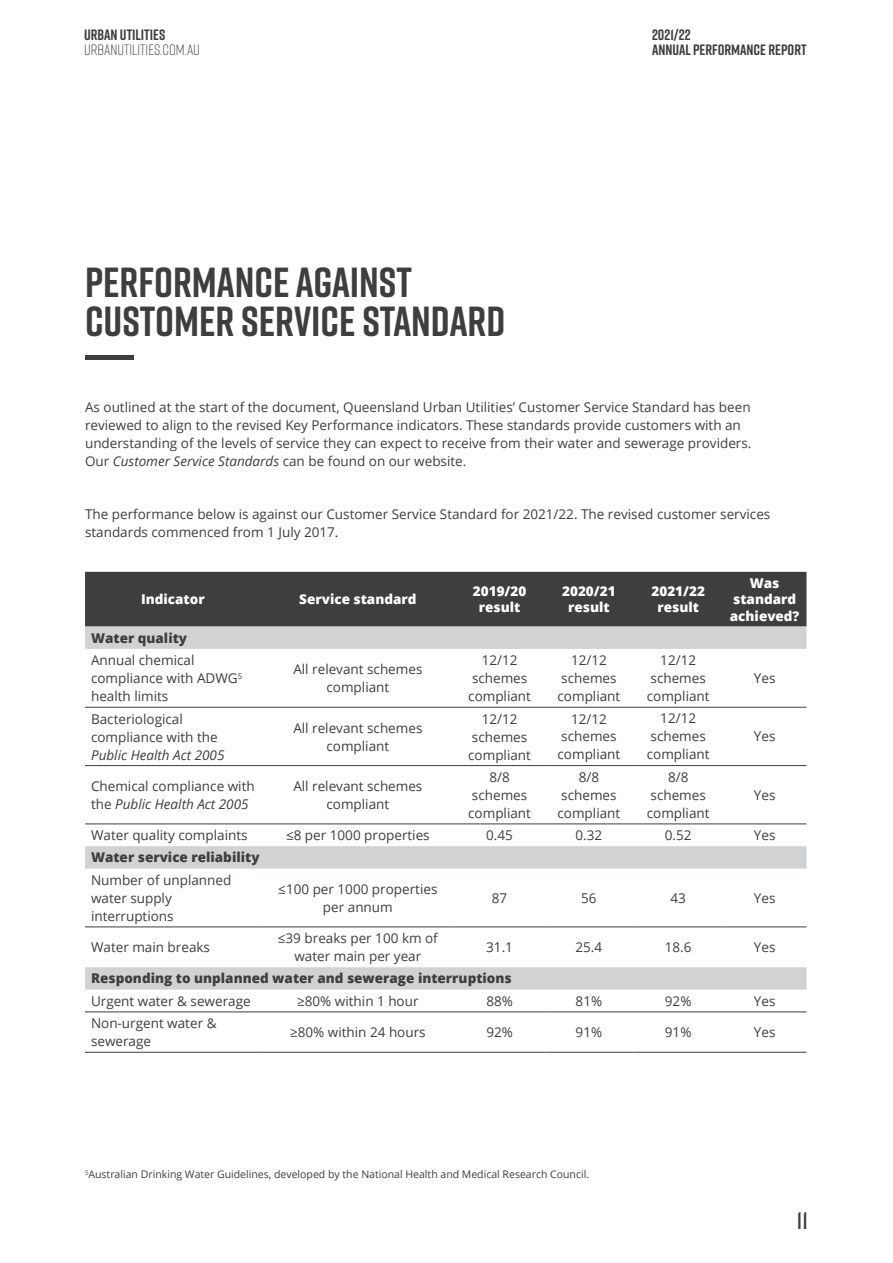
<style>
.page{position:relative;width:893px;height:1263px;background:#fff}
.page>*{position:absolute;margin:0;border:0;box-sizing:border-box;transform-origin:0 0}
.t1{font:700 42px/39px "Rift";color:#3e3e3f}
.t2{font:600 24.3px "Rift";color:#3e3e3f}
.t3{font:700 15px/15px "Rift";color:#3e3e3f}
.t4{font:300 15px "Rift";color:#3e3e3f}
.t5{font:13.5px/18px "Open Sans";color:#3e3e3f;text-align:center}
.t6{font:800 13.5px "Open Sans";color:#3e3e3f}
.t7{font:800 13.5px/16.2px "Open Sans";color:#fff;text-align:center}
.t8{font:italic 13.5px "Open Sans";color:#3e3e3f}
.t9{font:10.5px "Open Sans";color:#3e3e3f}
.s1{font-style:italic}
</style>
<div class="page">
<hr style="left:85px;top:355px;width:48px;height:4px;background:#3e3e3f">
<div style="left:85px;top:572px;width:721px;height:54px;background:#3e3e3f"></div>
<svg style="left:85px;top:626px;width:721px;height:363px"></svg>
<hr style="left:85px;top:927px;width:176px;height:1px;background:#3e3e3f">
<hr style="left:261px;top:927px;width:194px;height:1px;background:#3e3e3f">
<hr style="left:455px;top:927px;width:89px;height:1px;background:#3e3e3f">
<hr style="left:544px;top:927px;width:90px;height:1px;background:#3e3e3f">
<hr style="left:634px;top:927px;width:89px;height:1px;background:#3e3e3f">
<hr style="left:723px;top:927px;width:83px;height:1px;background:#3e3e3f">
<hr style="left:85px;top:707px;width:176px;height:1px;background:#3e3e3f">
<hr style="left:261px;top:707px;width:194px;height:1px;background:#3e3e3f">
<hr style="left:455px;top:707px;width:89px;height:1px;background:#3e3e3f">
<hr style="left:544px;top:707px;width:90px;height:1px;background:#3e3e3f">
<hr style="left:634px;top:707px;width:89px;height:1px;background:#3e3e3f">
<hr style="left:723px;top:707px;width:83px;height:1px;background:#3e3e3f">
<hr style="left:85px;top:765px;width:176px;height:1px;background:#3e3e3f">
<hr style="left:261px;top:765px;width:194px;height:1px;background:#3e3e3f">
<hr style="left:455px;top:765px;width:89px;height:1px;background:#3e3e3f">
<hr style="left:544px;top:765px;width:90px;height:1px;background:#3e3e3f">
<hr style="left:634px;top:765px;width:89px;height:1px;background:#3e3e3f">
<hr style="left:723px;top:765px;width:83px;height:1px;background:#3e3e3f">
<hr style="left:85px;top:824px;width:176px;height:1px;background:#3e3e3f">
<hr style="left:261px;top:824px;width:194px;height:1px;background:#3e3e3f">
<hr style="left:455px;top:824px;width:89px;height:1px;background:#3e3e3f">
<hr style="left:544px;top:824px;width:90px;height:1px;background:#3e3e3f">
<hr style="left:634px;top:824px;width:89px;height:1px;background:#3e3e3f">
<hr style="left:723px;top:824px;width:83px;height:1px;background:#3e3e3f">
<hr style="left:85px;top:1012px;width:176px;height:1px;background:#3e3e3f">
<hr style="left:261px;top:1012px;width:194px;height:1px;background:#3e3e3f">
<hr style="left:455px;top:1012px;width:89px;height:1px;background:#3e3e3f">
<hr style="left:544px;top:1012px;width:90px;height:1px;background:#3e3e3f">
<hr style="left:634px;top:1012px;width:89px;height:1px;background:#3e3e3f">
<hr style="left:723px;top:1012px;width:83px;height:1px;background:#3e3e3f">
<hr style="left:85px;top:1052px;width:176px;height:1px;background:#3e3e3f">
<hr style="left:261px;top:1052px;width:194px;height:1px;background:#3e3e3f">
<hr style="left:455px;top:1052px;width:89px;height:1px;background:#3e3e3f">
<hr style="left:544px;top:1052px;width:90px;height:1px;background:#3e3e3f">
<hr style="left:634px;top:1052px;width:89px;height:1px;background:#3e3e3f">
<hr style="left:723px;top:1052px;width:83px;height:1px;background:#3e3e3f">
<p class="t3" style="left:84px;top:27px;width:83px">URBAN UTILITIES</p>
<p class="t4" style="left:84px;top:40px;width:117px">URBANUTILITIES.COM.AU</p>
<h1 class="t1" style="left:85px;top:262px;width:422px">PERFORMANCE AGAINST<br>CUSTOMER SERVICE STANDARD</h1>
<p class="t3" style="left:652px;top:27px;width:156px">2021/22<br>ANNUAL PERFORMANCE REPORT</p>
<p class="t5" style="left:85px;top:398px;width:668px;text-align:left">As outlined at the start of the document, Queensland Urban Utilities’ Customer Service Standard has been reviewed to align to the revised Key Performance indicators. These standards provide customers with an understanding of the levels of service they can expect to receive from their water and sewerage providers.<br>Our <span class="s1">Customer Service Standards</span> can be found on our website.</p>
<p class="t5" style="left:85px;top:505px;width:687px;text-align:left">The performance below is against our Customer Service Standard for 2021/22. The revised customer services standards commenced from 1 July 2017.</p>
<p class="t7" style="left:141px;top:591px;width:65px">Indicator</p>
<p class="t7" style="left:299px;top:591px;width:119px">Service standard</p>
<p class="t7" style="left:473px;top:582px;width:55px">2019/20 result</p>
<p class="t7" style="left:562px;top:582px;width:55px">2020/21 result</p>
<p class="t7" style="left:651px;top:582px;width:55px">2021/22 result</p>
<p class="t7" style="left:730px;top:574px;width:71px">Was standard achieved?</p>
<p class="t6" style="left:91px;top:628px;width:98px">Water quality</p>
<p class="t5" style="left:91px;top:651px;width:153px;text-align:left">Annual chemical compliance with ADWG<sup>5 </sup>health limits</p>
<p class="t5" style="left:293px;top:660px;width:131px">All relevant schemes compliant</p>
<p class="t5" style="left:468px;top:651px;width:64px">12/12 schemes compliant</p>
<p class="t5" style="left:557px;top:651px;width:64px">12/12 schemes compliant</p>
<p class="t5" style="left:647px;top:651px;width:64px">12/12 schemes compliant</p>
<p class="t5" style="left:754px;top:669px;width:23px">Yes</p>
<p class="t5" style="left:91px;top:709px;width:128px;text-align:left">Bacteriological compliance with the</p>
<p class="t8" style="left:91px;top:745px;width:135px">Public Health Act 2005</p>
<p class="t5" style="left:293px;top:718px;width:131px">All relevant schemes compliant</p>
<p class="t5" style="left:468px;top:709px;width:64px">12/12 schemes compliant</p>
<p class="t5" style="left:557px;top:709px;width:64px">12/12 schemes compliant</p>
<p class="t5" style="left:647px;top:709px;width:64px">12/12 schemes compliant</p>
<p class="t5" style="left:91px;top:776px;width:165px;text-align:left">Chemical compliance with the <span class="s1">Public Health Act 2005</span></p>
<p class="t5" style="left:293px;top:776px;width:131px">All relevant schemes compliant</p>
<p class="t5" style="left:468px;top:767px;width:64px">8/8 schemes compliant</p>
<p class="t5" style="left:557px;top:767px;width:64px">8/8 schemes compliant</p>
<p class="t5" style="left:647px;top:767px;width:64px">8/8 schemes compliant</p>
<p class="t5" style="left:754px;top:727px;width:23px">Yes</p>
<p class="t5" style="left:754px;top:785px;width:23px">Yes</p>
<p class="t5" style="left:91px;top:826px;width:158px">Water quality complaints</p>
<p class="t5" style="left:286px;top:826px;width:145px">≤8 per 1000 properties</p>
<p class="t5" style="left:486px;top:826px;width:28px">0.45</p>
<p class="t5" style="left:575px;top:826px;width:28px">0.32</p>
<p class="t5" style="left:665px;top:826px;width:28px">0.52</p>
<p class="t5" style="left:754px;top:826px;width:23px">Yes</p>
<p class="t6" style="left:91px;top:847px;width:170px">Water service reliability</p>
<p class="t5" style="left:91px;top:870px;width:142px;text-align:left">Number of unplanned water supply interruptions</p>
<p class="t5" style="left:278px;top:879px;width:161px">≤100 per 1000 properties per annum</p>
<p class="t5" style="left:492px;top:888px;width:17px">87</p>
<p class="t5" style="left:581px;top:888px;width:17px">56</p>
<p class="t5" style="left:670px;top:888px;width:17px">43</p>
<p class="t5" style="left:754px;top:888px;width:23px">Yes</p>
<p class="t5" style="left:91px;top:938px;width:121px">Water main breaks</p>
<p class="t5" style="left:278px;top:929px;width:162px">≤39 breaks per 100 km of water main per year</p>
<p class="t5" style="left:486px;top:938px;width:28px">31.1</p>
<p class="t5" style="left:575px;top:938px;width:28px">25.4</p>
<p class="t5" style="left:665px;top:938px;width:28px">18.6</p>
<p class="t5" style="left:754px;top:938px;width:23px">Yes</p>
<p class="t6" style="left:91px;top:968px;width:422px">Responding to unplanned water and sewerage interruptions</p>
<p class="t5" style="left:91px;top:991px;width:161px">Urgent water &amp; sewerage</p>
<p class="t5" style="left:297px;top:991px;width:123px">≥80% within 1 hour</p>
<p class="t5" style="left:486px;top:991px;width:28px">88%</p>
<p class="t5" style="left:576px;top:991px;width:28px">81%</p>
<p class="t5" style="left:665px;top:991px;width:28px">92%</p>
<p class="t5" style="left:754px;top:991px;width:23px">Yes</p>
<p class="t5" style="left:91px;top:1014px;width:127px;text-align:left">Non-urgent water &amp; sewerage</p>
<p class="t5" style="left:290px;top:1023px;width:137px">≥80% within 24 hours</p>
<p class="t5" style="left:486px;top:1023px;width:28px">92%</p>
<p class="t5" style="left:576px;top:1023px;width:28px">91%</p>
<p class="t5" style="left:665px;top:1023px;width:28px">91%</p>
<p class="t5" style="left:754px;top:1023px;width:23px">Yes</p>
<p class="t9" style="left:85px;top:1167px;width:506px"><sup>5</sup>Australian Drinking Water Guidelines, developed by the National Health and Medical Research Council.</p>
<h2 class="t2" style="left:797px;top:1203px;width:13px">11</h2>
</div>
